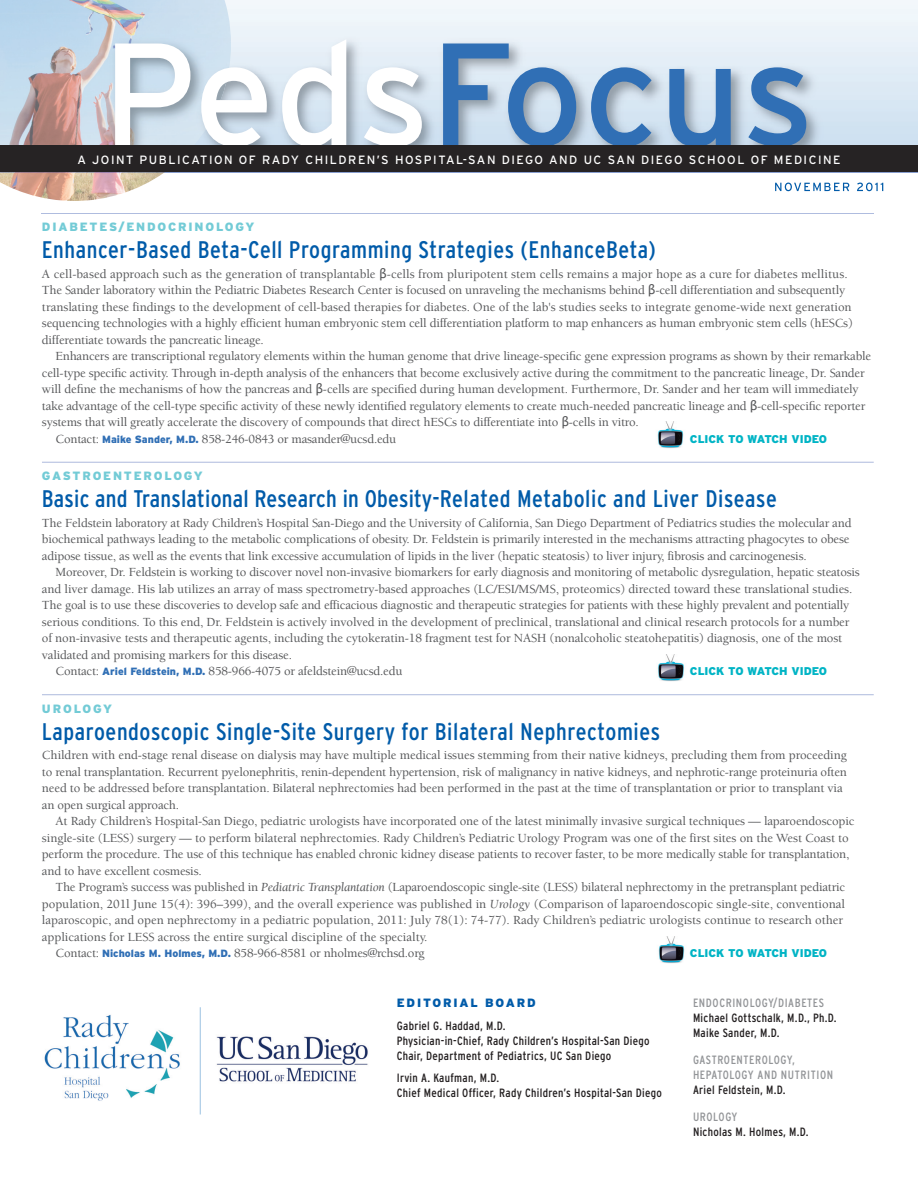
<style>
.page{position:relative;width:918px;height:1188px;background:#fff}
.page>*{position:absolute;margin:0;border:0;box-sizing:border-box;transform-origin:0 0}
.t1{font:145.5px "Interstate";color:#306fb5}
.t2{font:condensed 24px "Interstate";letter-spacing:.025em;color:#015ba9}
.t3{font:500 12.75px/16.5px "Berkeley Std";letter-spacing:-.015em;color:#57585a}
.t4{font:condensed 12px/15px "Interstate";letter-spacing:.025em;color:#231f20}
.t5{font:12px "Interstate";letter-spacing:.125em;color:#fff}
.t6{font:condensed 12px/15px "Interstate";letter-spacing:.05em;color:#939598}
.t7{font:900 12px "Interstate";letter-spacing:.15em;color:#73cbd6}
.t8{font:900 12px "Interstate";letter-spacing:.15em;color:#015ba9}
.t9{font:900 11.25px "Interstate";color:#00b4c5}
.s1{color:#fff}
.s2{font-family:"Lucida Grande";font-weight:400}
.s3{font-family:"Interstate";font-weight:900;font-size:10.5px;color:#306fb5}
.s4{font-weight:400;font-style:italic}
</style>
<div class="page">
<hr style="left:42px;top:462px;width:832px;height:1px;background:#adbadd">
<hr style="left:42px;top:694px;width:832px;height:1px;background:#adbadd">
<img style="left:658px;top:655px;width:26px;height:26px">
<img style="left:657px;top:422px;width:27px;height:26px">
<svg style="left:0;top:0;width:918px;height:145px;background:#ced8e2"></svg>
<img style="left:0;top:0;width:228px;height:14px">
<img style="left:166px;top:14px;width:65px;height:131px">
<img style="left:0;top:145px;width:918px;height:1px">
<img style="left:775px;top:183px;width:108px;height:8px">
<img style="left:0;top:172px;width:166px;height:29px">
<div style="left:0;top:146px;width:918px;height:26px;background:#262324"></div>
<img style="left:658px;top:937px;width:27px;height:26px">
<img style="left:44px;top:1009px;width:324px;height:98px">
<hr style="left:200px;top:1007px;width:1px;height:107px;background:#9bc1e1">
<h1 class="t1" style="left:102px;top:39px;width:714px"><span class="s1">Peds</span>Focus</h1>
<p class="t5" style="left:77px;top:155px;width:765px">A JOINT PUBLICATION OF RADY CHILDREN’S HOSPITAL-SAN DIEGO AND UC SAN DIEGO SCHOOL OF MEDICINE</p>
<p class="t7" style="left:42px;top:223px;width:214px">DIABETES/ENDOCRINOLOGY</p>
<h2 class="t2" style="left:42px;top:241px;width:616px">Enhancer-Based Beta-Cell Programming Strategies (EnhanceBeta)</h2>
<p class="t3" style="left:42px;top:267px;width:813px">A cell-based approach such as the generation of transplantable <span class="s2">β</span>-cells from pluripotent stem cells remains a major hope as a cure for diabetes mellitus.<br>The Sander laboratory within the Pediatric Diabetes Research Center is focused on unraveling the mechanisms behind <span class="s2">β</span>-cell differentiation and subsequently translating these findings to the development of cell-based therapies for diabetes. One of the lab's studies seeks to integrate genome-wide next generation sequencing technologies with a highly efficient human embryonic stem cell differentiation platform to map enhancers as human embryonic stem cells (hESCs) differentiate towards the pancreatic lineage.</p>
<p class="t3" style="left:55px;top:349px;width:817px">Enhancers are transcriptional regulatory elements within the human genome that drive lineage-specific gene expression programs as shown by their remarkable</p>
<p class="t3" style="left:42px;top:366px;width:824px">cell-type specific activity. Through in-depth analysis of the enhancers that become exclusively active during the commitment to the pancreatic lineage, Dr. Sander</p>
<p class="t3" style="left:42px;top:382px;width:818px">will define the mechanisms of how the pancreas and <span class="s2">β</span>-cells are specified during human development. Furthermore, Dr. Sander and her team will immediately</p>
<p class="t3" style="left:42px;top:399px;width:825px">take advantage of the cell-type specific activity of these newly identified regulatory elements to create much-needed pancreatic lineage and <span class="s2">β</span>-cell-specific reporter</p>
<p class="t3" style="left:42px;top:415px;width:598px">systems that will greatly accelerate the discovery of compounds that direct hESCs to differentiate into <span class="s2">β</span>-cells in vitro.</p>
<p class="t3" style="left:55px;top:432px;width:342px">Contact: <span class="s3">Maike Sander, M.D.</span> 858-246-0843 or masander@ucsd.edu</p>
<p class="t9" style="left:690px;top:435px;width:139px">CLICK TO WATCH VIDEO</p>
<p class="t7" style="left:42px;top:472px;width:162px">GASTROENTEROLOGY</p>
<h2 class="t2" style="left:42px;top:490px;width:736px">Basic and Translational Research in Obesity-Related Metabolic and Liver Disease</h2>
<p class="t3" style="left:42px;top:516px;width:811px">The Feldstein laboratory at Rady Children’s Hospital San-Diego and the University of California, San Diego Department of Pediatrics studies the molecular and biochemical pathways leading to the metabolic complications of obesity. Dr. Feldstein is primarily interested in the mechanisms attracting phagocytes to obese adipose tissue, as well as the events that link excessive accumulation of lipids in the liver (hepatic steatosis) to liver injury, fibrosis and carcinogenesis.</p>
<p class="t3" style="left:55px;top:565px;width:806px">Moreover, Dr. Feldstein is working to discover novel non-invasive biomarkers for early diagnosis and monitoring of metabolic dysregulation, hepatic steatosis</p>
<p class="t3" style="left:42px;top:582px;width:812px">and liver damage. His lab utilizes an array of mass spectrometry-based approaches (LC/ESI/MS/MS, proteomics) directed toward these translational studies.</p>
<p class="t3" style="left:42px;top:598px;width:809px">The goal is to use these discoveries to develop safe and efficacious diagnostic and therapeutic strategies for patients with these highly prevalent and potentially</p>
<p class="t3" style="left:42px;top:615px;width:809px">serious conditions. To this end, Dr. Feldstein is actively involved in the development of preclinical, translational and clinical research protocols for a number</p>
<p class="t3" style="left:42px;top:631px;width:802px">of non-invasive tests and therapeutic agents, including the cytokeratin-18 fragment test for NASH (nonalcoholic steatohepatitis) diagnosis, one of the most</p>
<p class="t3" style="left:42px;top:648px;width:252px">validated and promising markers for this disease.</p>
<p class="t3" style="left:55px;top:664px;width:348px">Contact: <span class="s3">Ariel Feldstein, M.D.</span> 858-966-4075 or afeldstein@ucsd.edu</p>
<p class="t9" style="left:690px;top:667px;width:139px">CLICK TO WATCH VIDEO</p>
<p class="t7" style="left:42px;top:704px;width:72px">UROLOGY</p>
<h2 class="t2" style="left:42px;top:722px;width:620px">Laparoendoscopic Single-Site Surgery for Bilateral Nephrectomies</h2>
<p class="t3" style="left:42px;top:748px;width:806px">Children with end-stage renal disease on dialysis may have multiple medical issues stemming from their native kidneys, precluding them from proceeding to renal transplantation. Recurrent pyelonephritis, renin-dependent hypertension, risk of malignancy in native kidneys, and nephrotic-range proteinuria often need to be addressed before transplantation. Bilateral nephrectomies had been performed in the past at the time of transplantation or prior to transplant via an open surgical approach.</p>
<p class="t3" style="left:42px;top:814px;width:814px;text-indent:13px">At Rady Children’s Hospital-San Diego, pediatric urologists have incorporated one of the latest minimally invasive surgical techniques — laparoendoscopic single-site (LESS) surgery — to perform bilateral nephrectomies. Rady Children’s Pediatric Urology Program was one of the first sites on the West Coast to perform the procedure. The use of this technique has enabled chronic kidney disease patients to recover faster, to be more medically stable for transplantation, and to have excellent cosmesis.</p>
<p class="t3" style="left:55px;top:880px;width:791px">The Program’s success was published in <span class="s4">Pediatric Transplantation</span> (Laparoendoscopic single-site (LESS) bilateral nephrectomy in the pretransplant pediatric</p>
<p class="t3" style="left:42px;top:897px;width:805px">population, 201l June 15(4): 396–399), and the overall experience was published in <span class="s4">Urology</span> (Comparison of laparoendoscopic single-site, conventional</p>
<p class="t3" style="left:42px;top:913px;width:803px">laparoscopic, and open nephrectomy in a pediatric population, 2011: July 78(1): 74-77). Rady Children’s pediatric urologists continue to research other</p>
<p class="t3" style="left:42px;top:930px;width:387px">applications for LESS across the entire surgical discipline of the specialty.</p>
<p class="t3" style="left:55px;top:946px;width:371px">Contact: <span class="s3">Nicholas M. Holmes, M.D.</span> 858-966-8581 or nholmes@rchsd.org</p>
<p class="t9" style="left:690px;top:949px;width:139px">CLICK TO WATCH VIDEO</p>
<p class="t8" style="left:397px;top:998px;width:141px">EDITORIAL BOARD</p>
<p class="t4" style="left:397px;top:1019px;width:254px">Gabriel G. Haddad, M.D.<br>Physician-in-Chief, Rady Children’s Hospital-San Diego<br>Chair, Department of Pediatrics, UC San Diego</p>
<p class="t4" style="left:397px;top:1071px;width:267px">Irvin A. Kaufman, M.D.<br>Chief Medical Officer, Rady Children’s Hospital-San Diego</p>
<p class="t6" style="left:693px;top:996px;width:133px">ENDOCRINOLOGY/DIABETES</p>
<p class="t4" style="left:693px;top:1011px;width:145px">Michael Gottschalk, M.D., Ph.D.<br>Maike Sander, M.D.</p>
<p class="t6" style="left:693px;top:1053px;width:142px">GASTROENTEROLOGY,<br>HEPATOLOGY AND NUTRITION</p>
<p class="t4" style="left:693px;top:1083px;width:94px">Ariel Feldstein, M.D.</p>
<p class="t6" style="left:693px;top:1110px;width:46px">UROLOGY</p>
<p class="t4" style="left:693px;top:1125px;width:117px">Nicholas M. Holmes, M.D.</p>
</div>
